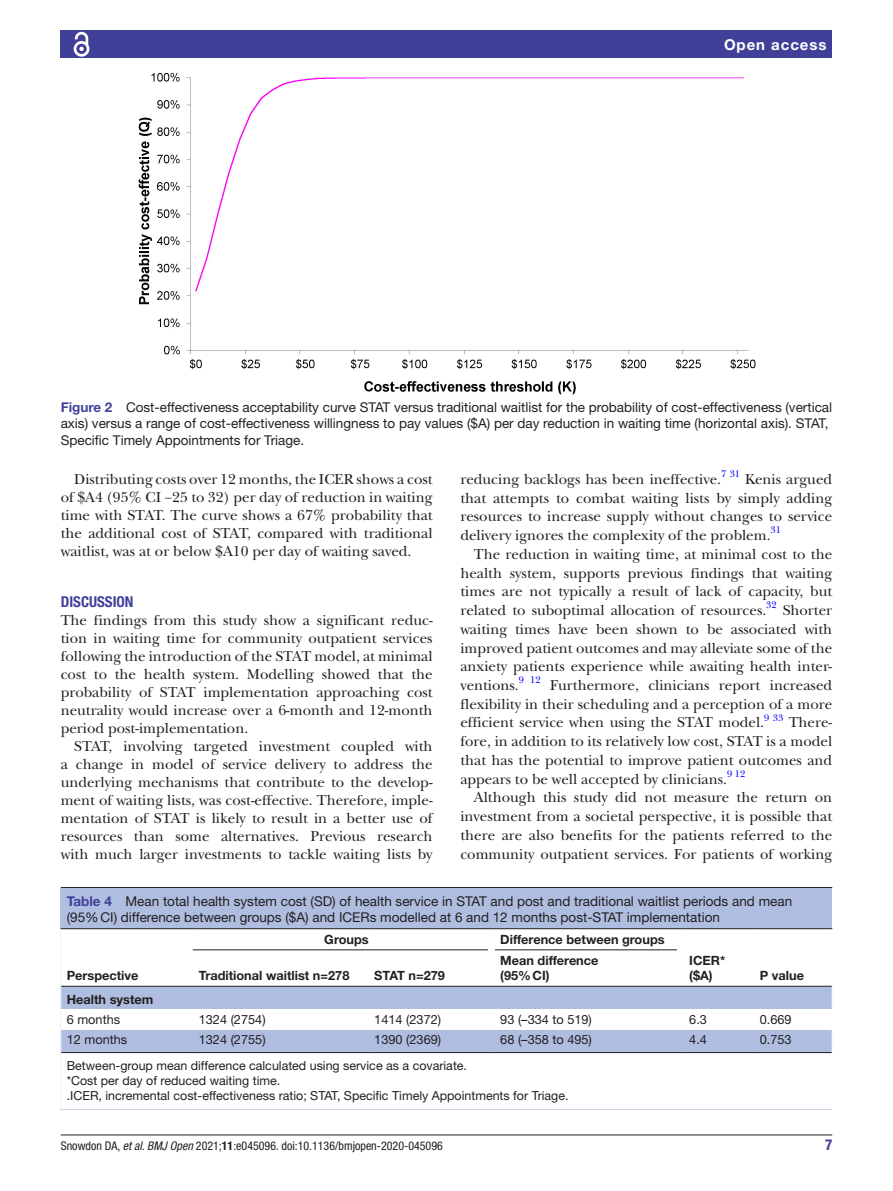
<style>
.page{position:relative;width:893px;height:1191px;background:#fff}
.page>*{position:absolute;margin:0;border:0;box-sizing:border-box;transform-origin:0 0}
.t1{font:15px/18.8px "New Baskerville";color:#231f20;text-align:justify}
.t2{font:700 condensed 15px "Helvetica Neue LT Std";color:#414099}
.t3{font:700 15px "Helvetica Neue LT Std";letter-spacing:.065em;color:#fff}
.t4{font:13.5px/16.2px "Helvetica Neue LT Std";color:#231f20}
.t5{font:700 12.75px/15.3px "Helvetica Neue LT Std";color:#231f20}
.t6{font:12.75px "Helvetica Neue LT Std";color:#231f20}
.t7{font:12.45px/15px "Helvetica Neue LT Std";color:#231f20}
.t8{font:condensed 12px "Helvetica Neue LT Std";color:#231f20}
.t9{font:9.9px "New Baskerville";color:#00f}
.s1{font-weight:700;color:#414099}
.s2{font-style:italic}
.s3{font-weight:700}
</style>
<div class="page">
<hr style="left:61px;top:1134px;width:771px;height:1px;background:#231f20">
<div style="left:61px;top:31px;width:771px;height:27px;background:#414099"></div>
<svg style="left:73px;top:31px;width:17px;height:26px"></svg>
<img style="left:138px;top:73px;width:617px;height:321px">
<div style="left:61px;top:888px;width:771px;height:221px;background:#afbde1"></div>
<hr style="left:61px;top:887px;width:771px;height:1px;background:#231f20">
<div style="left:61px;top:929px;width:771px;height:180px;background:#fff"></div>
<svg style="left:61px;top:987px;width:771px;height:65px"></svg>
<hr style="left:61px;top:986px;width:132px;height:1px;background:#231f20">
<hr style="left:683px;top:986px;width:71px;height:1px;background:#231f20">
<hr style="left:754px;top:986px;width:78px;height:1px;background:#231f20">
<hr style="left:61px;top:928px;width:132px;height:1px;background:#231f20">
<hr style="left:193px;top:928px;width:175px;height:1px;background:#231f20">
<hr style="left:368px;top:928px;width:126px;height:1px;background:#231f20">
<hr style="left:494px;top:928px;width:189px;height:1px;background:#231f20">
<hr style="left:683px;top:928px;width:71px;height:1px;background:#231f20">
<hr style="left:754px;top:928px;width:78px;height:1px;background:#231f20">
<hr style="left:193px;top:949px;width:175px;height:1px;background:#231f20">
<hr style="left:193px;top:986px;width:175px;height:1px;background:#231f20">
<hr style="left:368px;top:949px;width:126px;height:1px;background:#231f20">
<hr style="left:368px;top:986px;width:126px;height:1px;background:#231f20">
<hr style="left:494px;top:949px;width:189px;height:1px;background:#231f20">
<hr style="left:494px;top:986px;width:189px;height:1px;background:#231f20">
<hr style="left:61px;top:1052px;width:132px;height:1px;background:#231f20">
<hr style="left:193px;top:1052px;width:175px;height:1px;background:#231f20">
<hr style="left:368px;top:1052px;width:126px;height:1px;background:#231f20">
<hr style="left:494px;top:1052px;width:189px;height:1px;background:#231f20">
<hr style="left:683px;top:1052px;width:71px;height:1px;background:#231f20">
<hr style="left:754px;top:1052px;width:78px;height:1px;background:#231f20">
<svg style="left:60px;top:929px;width:1px;height:20px"></svg>
<svg style="left:60px;top:986px;width:1px;height:66px"></svg>
<hr style="left:67px;top:1069px;width:765px;height:2px;background:#fff">
<hr style="left:67px;top:1084px;width:765px;height:2px;background:#fff">
<hr style="left:67px;top:1099px;width:765px;height:2px;background:#fff">
<svg style="left:488px;top:947px;width:6px;height:5px"></svg>
<svg style="left:677px;top:947px;width:6px;height:5px"></svg>
<p class="t3" style="left:724px;top:35px;width:104px">Open access</p>
<p class="t4" style="left:61px;top:399px;width:773px"><span class="s1">Figure 2</span> Cost-effectiveness acceptability curve STAT versus traditional waitlist for the probability of cost-effectiveness (vertical axis) versus a range of cost-effectiveness willingness to pay values ($A) per day reduction in waiting time (horizontal axis). STAT,<br>Specific Timely Appointments for Triage.</p>
<p class="t1" style="left:61px;top:470px;width:373px;line-height:18px;text-indent:14px">Distributing costs over 12 months, the ICER shows a cost of $A4 (95% CI −25 to 32) per day of reduction in waiting time with STAT. The curve shows a 67% probability that the additional cost of STAT, compared with traditional waitlist, was at or below $A10 per day of waiting saved.</p>
<p class="t2" style="left:61px;top:592px;width:74px">DISCUSSION</p>
<p class="t1" style="left:61px;top:611px;width:373px;line-height:18px">The findings from this study show a significant reduc&shy;tion in waiting time for community outpatient services following the introduction of the STAT model, at minimal cost to the health system. Modelling showed that the probability of STAT implementation approaching cost neutrality would increase over a 6-month and 12-month period post-implementation.</p>
<p class="t1" style="left:61px;top:737px;width:373px;line-height:18px;text-indent:14px">STAT, involving targeted investment coupled with a change in model of service delivery to address the underlying mechanisms that contribute to the develop&shy;ment of waiting lists, was cost-effective. Therefore, imple&shy;mentation of STAT is likely to result in a better use of resources than some alternatives. Previous research with much larger investments to tackle waiting lists by</p>
<p class="t9" style="left:721px;top:468px;width:20px">7 31</p>
<p class="t1" style="left:460px;top:470px;width:373px;text-indent:285px">Kenis argued that attempts to combat waiting lists by simply adding resources to increase supply without changes to service delivery ignores the complexity of the problem.</p>
<p class="t1" style="left:460px;top:470px;width:262px">reducing backlogs has been ineffective.</p>
<p class="t9" style="left:771px;top:524px;width:12px">31</p>
<p class="t1" style="left:460px;top:545px;width:373px;text-indent:14px">The reduction in waiting time, at minimal cost to the health system, supports previous findings that waiting times are not typically a result of lack of capacity, but related to suboptimal allocation of resources.</p>
<p class="t9" style="left:766px;top:599px;width:12px">32</p>
<p class="t1" style="left:460px;top:601px;width:373px;text-indent:322px">Shorter waiting times have been shown to be associated with improved patient outcomes and may alleviate some of the anxiety patients experience while awaiting health inter&shy;ventions.</p>
<p class="t9" style="left:519px;top:674px;width:23px">9 12</p>
<p class="t1" style="left:460px;top:676px;width:373px;text-indent:90px">Furthermore, clinicians report increased flexibility in their scheduling and a perception of a more efficient service when using the STAT model.</p>
<p class="t9" style="left:764px;top:711px;width:21px">9 33</p>
<p class="t1" style="left:460px;top:713px;width:373px;text-indent:328px">There&shy;fore, in addition to its relatively low cost, STAT is a model that has the potential to improve patient outcomes and appears to be well accepted by clinicians.</p>
<p class="t9" style="left:727px;top:768px;width:20px">9 12</p>
<p class="t1" style="left:460px;top:788px;width:373px;text-indent:14px">Although this study did not measure the return on investment from a societal perspective, it is possible that there are also benefits for the patients referred to the community outpatient services. For patients of working</p>
<p class="t4" style="left:67px;top:892px;width:727px"><span class="s1">Table 4</span> Mean total health system cost (SD) of health service in STAT and post and traditional waitlist periods and mean (95%CI) difference between groups ($A) and ICERs modelled at 6 and 12 months post-STAT implementation</p>
<p class="t5" style="left:67px;top:967px;width:73px">Perspective</p>
<p class="t5" style="left:324px;top:931px;width:46px">Groups</p>
<p class="t5" style="left:500px;top:931px;width:166px">Difference between groups</p>
<p class="t5" style="left:689px;top:952px;width:37px">ICER*</p>
<p class="t5" style="left:500px;top:952px;width:100px">Mean difference (95%CI)</p>
<p class="t5" style="left:199px;top:967px;width:152px">Traditional waitlist n=278</p>
<p class="t5" style="left:374px;top:967px;width:72px">STAT n=279</p>
<p class="t5" style="left:689px;top:967px;width:25px">($A)</p>
<p class="t5" style="left:760px;top:967px;width:46px">P value</p>
<p class="t5" style="left:67px;top:992px;width:88px">Health system</p>
<p class="t6" style="left:67px;top:1011px;width:55px">6 months</p>
<p class="t6" style="left:199px;top:1011px;width:68px">1324 (2754)</p>
<p class="t6" style="left:374px;top:1011px;width:68px">1414 (2372)</p>
<p class="t6" style="left:500px;top:1011px;width:93px">93 (–334 to 519)</p>
<p class="t6" style="left:689px;top:1011px;width:19px">6.3</p>
<p class="t6" style="left:760px;top:1011px;width:33px">0.669</p>
<p class="t6" style="left:67px;top:1031px;width:62px">12 months</p>
<p class="t6" style="left:199px;top:1031px;width:68px">1324 (2755)</p>
<p class="t6" style="left:374px;top:1031px;width:68px">1390 (2369)</p>
<p class="t6" style="left:500px;top:1031px;width:93px">68 (–358 to 495)</p>
<p class="t6" style="left:689px;top:1031px;width:19px">4.4</p>
<p class="t6" style="left:760px;top:1031px;width:33px">0.753</p>
<p class="t7" style="left:67px;top:1058px;width:503px">Between-group mean difference calculated using service as a covariate.<br>*Cost per day of reduced waiting time.<br>.ICER, incremental cost-effectiveness ratio; STAT, Specific Timely Appointments for Triage.</p>
<p class="t8" style="left:61px;top:1138px;width:384px">Snowdon DA, <span class="s2">et al</span>. <span class="s2">BMJ Open</span> 2021;<span class="s3">11</span>:e045096. doi:10.1136/bmjopen-2020-045096</p>
<p class="t2" style="left:825px;top:1135px;width:9px">7</p>
</div>
